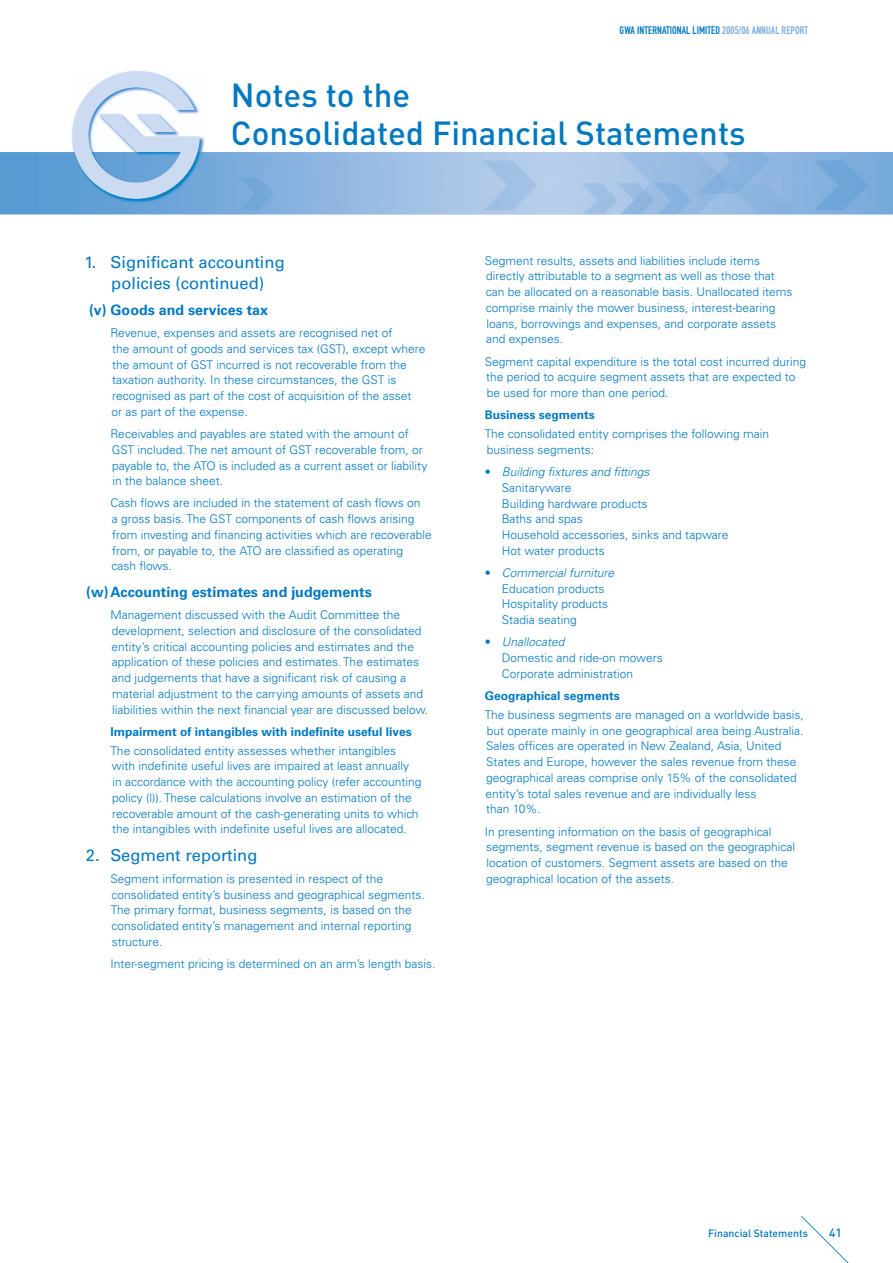
<style>
.page{position:relative;width:893px;height:1263px;background:#fff}
.page>*{position:absolute;margin:0;border:0;box-sizing:border-box;transform-origin:0 0}
.t1{font:500 33px/37.5px "DIN";color:#0078c1}
.t2{font:16.5px/21px "Univers";color:#0078c1;text-align:center}
.t3{font:700 14.25px "Univers";color:#0078c1}
.t4{font:300 12px/15.8px "Univers";color:#0078c1}
.t5{font:700 12px "Univers";color:#0078c1}
.t6{font:500 12px "DIN";color:#0078c1}
.t7{font:10.8px "DIN Engschrift";letter-spacing:.01em;color:#0078c1}
.t8{font:500 10.5px "DIN";color:#0078c1}
.s1{color:#7bacdc}
.s2{font-style:italic}
</style>
<div class="page">
<img style="left:0;top:152px;width:893px;height:62px">
<img style="left:72px;top:137px;width:133px;height:67px">
<svg style="left:72px;top:71px;width:128px;height:128px"></svg>
<svg style="left:801px;top:1216px;width:48px;height:47px"></svg>
<p class="t7" style="left:620px;top:26px;width:190px">GWA INTERNATIONAL LIMITED <span class="s1">2005/06 ANNUAL REPORT</span></p>
<h1 class="t1" style="left:231px;top:80px;width:516px">Notes to the<br>Consolidated Financial Statements</h1>
<h2 class="t2" style="left:84px;top:253px;width:202px">1. Significant accounting policies (continued)</h2>
<p class="t3" style="left:89px;top:305px;width:181px">(v) Goods and services tax</p>
<p class="t4" style="left:111px;top:326px;width:316px">Revenue, expenses and assets are recognised net of<br>the amount of goods and services tax (GST), except where the amount of GST incurred is not recoverable from the taxation authority. In these circumstances, the GST is recognised as part of the cost of acquisition of the asset<br>or as part of the expense.</p>
<p class="t4" style="left:111px;top:427px;width:318px">Receivables and payables are stated with the amount of GST included. The net amount of GST recoverable from, or payable to, the ATO is included as a current asset or liability in the balance sheet.</p>
<p class="t4" style="left:111px;top:496px;width:323px">Cash flows are included in the statement of cash flows on<br>a gross basis. The GST components of cash flows arising from investing and financing activities which are recoverable from, or payable to, the ATO are classified as operating<br>cash flows.</p>
<p class="t3" style="left:86px;top:587px;width:287px">(w) Accounting estimates and judgements</p>
<p class="t4" style="left:111px;top:608px;width:319px">Management discussed with the Audit Committee the development, selection and disclosure of the consolidated entity’s critical accounting policies and estimates and the application of these policies and estimates. The estimates and judgements that have a significant risk of causing a material adjustment to the carrying amounts of assets and liabilities within the next financial year are discussed below.</p>
<p class="t5" style="left:111px;top:727px;width:303px">Impairment of intangibles with indefinite useful lives</p>
<p class="t4" style="left:111px;top:744px;width:312px">The consolidated entity assesses whether intangibles with indefinite useful lives are impaired at least annually<br>in accordance with the accounting policy (refer accounting policy (l)). These calculations involve an estimation of the recoverable amount of the cash-generating units to which the intangibles with indefinite useful lives are allocated.</p>
<h2 class="t2" style="left:86px;top:846px;width:173px">2. Segment reporting</h2>
<p class="t4" style="left:111px;top:872px;width:316px">Segment information is presented in respect of the consolidated entity’s business and geographical segments.<br>The primary format, business segments, is based on the consolidated entity’s management and internal reporting structure.</p>
<p class="t4" style="left:111px;top:957px;width:327px">Inter-segment pricing is determined on an arm’s length basis.</p>
<p class="t4" style="left:485px;top:254px;width:309px">Segment results, assets and liabilities include items directly attributable to a segment as well as those that can be allocated on a reasonable basis. Unallocated items comprise mainly the mower business, interest-bearing loans, borrowings and expenses, and corporate assets and expenses.</p>
<p class="t4" style="left:485px;top:354px;width:323px">Segment capital expenditure is the total cost incurred during the period to acquire segment assets that are expected to be used for more than one period.</p>
<p class="t5" style="left:485px;top:410px;width:112px">Business segments</p>
<p class="t4" style="left:485px;top:427px;width:286px">The consolidated entity comprises the following main business segments:</p>
<p class="t4" style="left:502px;top:465px;width:228px;text-indent:-17px">• <span class="s2">Building fixtures and fittings<br></span>Sanitaryware<br>Building hardware products<br>Baths and spas<br>Household accessories, sinks and tapware<br>Hot water products</p>
<p class="t4" style="left:502px;top:566px;width:114px;text-indent:-17px">• <span class="s2">Commercial furniture<br></span>Education products<br>Hospitality products<br>Stadia seating</p>
<p class="t4" style="left:502px;top:635px;width:162px;text-indent:-17px">• <span class="s2">Unallocated<br></span>Domestic and ride-on mowers<br>Corporate administration</p>
<p class="t5" style="left:485px;top:691px;width:137px">Geographical segments</p>
<p class="t4" style="left:485px;top:708px;width:320px">The business segments are managed on a worldwide basis, but operate mainly in one geographical area being Australia.<br>Sales offices are operated in New Zealand, Asia, United States and Europe, however the sales revenue from these geographical areas comprise only 15% of the consolidated entity’s total sales revenue and are individually less<br>than 10%.</p>
<p class="t4" style="left:485px;top:824px;width:312px">In presenting information on the basis of geographical segments, segment revenue is based on the geographical location of customers. Segment assets are based on the geographical location of the assets.</p>
<p class="t8" style="left:708px;top:1230px;width:101px">Financial Statements</p>
<p class="t6" style="left:829px;top:1229px;width:14px">41</p>
</div>
